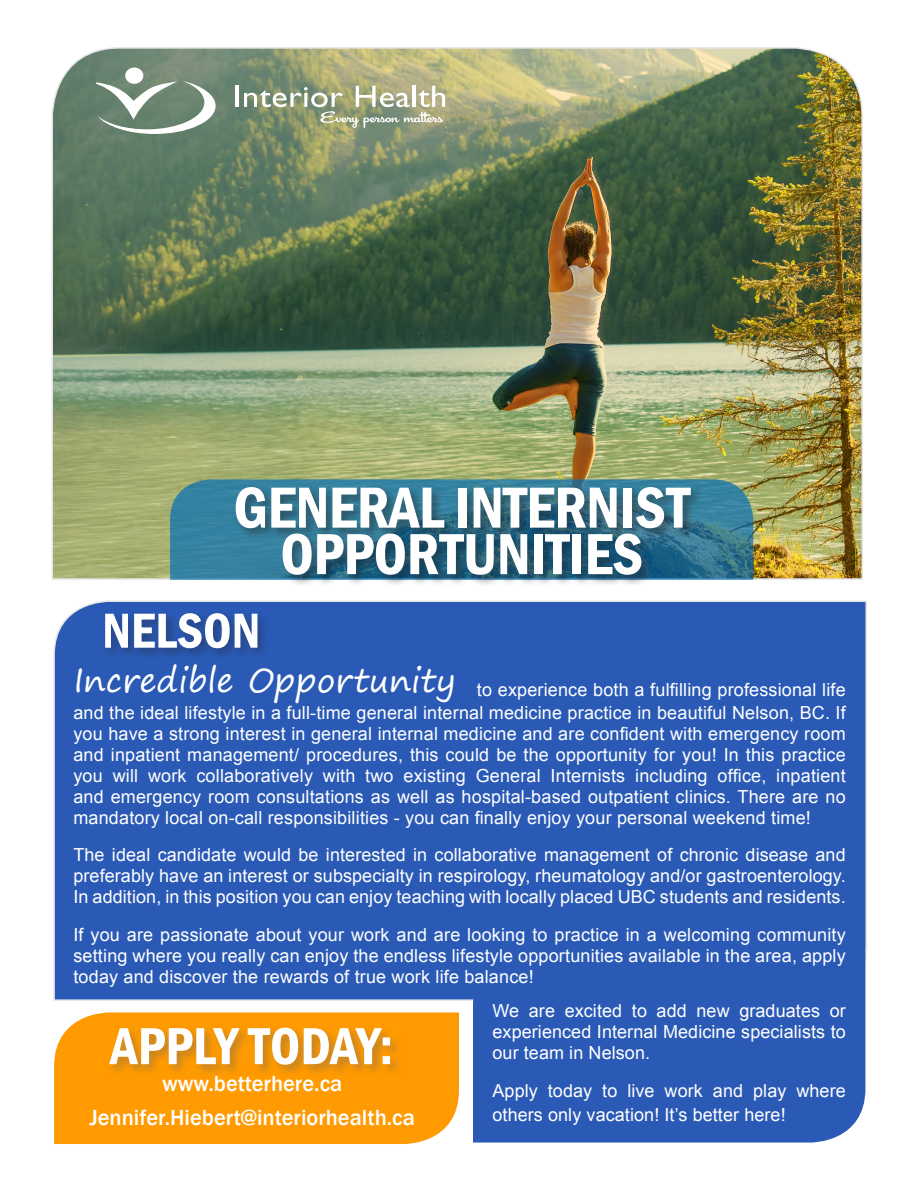
<style>
.page{position:relative;width:918px;height:1188px;background:#fff}
.page>*{position:absolute;margin:0;border:0;box-sizing:border-box;transform-origin:0 0}
.t1{font:600 condensed 60px "Franklin Gothic";letter-spacing:-.01em;color:#fff}
.t2{font:600 condensed 54px "Franklin Gothic";color:#fff}
.t3{font:600 condensed 51px "Franklin Gothic";color:#fff}
.t4{font:500 22.5px "Franklin Gothic";color:#fff}
.t5{font:18px/21.3px "Arial";letter-spacing:.005em;color:#fff;text-align:justify}
</style>
<div class="page">
<div style="left:54px;top:1012px;width:405px;height:132px;background:#ff9a00"></div>
<img style="left:51px;top:47px;width:812px;height:533px">
<div style="left:125px;top:67px;width:18px;height:17px;background:#fff;border-radius:50%"></div>
<svg style="left:96px;top:81px;width:120px;height:53px"></svg>
<hr style="left:236px;top:86px;width:3px;height:21px;background:#fff">
<svg style="left:244px;top:86px;width:201px;height:42px;background:#a3ab8d"></svg>
<svg style="left:170px;top:479px;width:583px;height:101px;background:#3d839a"></svg>
<div style="left:53px;top:600px;width:814px;height:402px;background:#2a5ab5"></div>
<div style="left:102px;top:610px;width:168px;height:51px;background:#231f20;opacity:.37"></div>
<div style="left:233px;top:484px;width:470px;height:103px;background:#231f20;opacity:.47"></div>
<div style="left:107px;top:1025px;width:296px;height:52px;background:#666263;opacity:.39"></div>
<div style="left:473px;top:952px;width:392px;height:191px;background:#2a5ab5"></div>
<p class="t1" style="left:233px;top:468px;width:458px">GENERAL INTERNIST</p>
<p class="t1" style="left:280px;top:514px;width:364px">OPPORTUNITIES</p>
<p class="t3" style="left:102px;top:597px;width:160px">NELSON</p>
<p class="t5" style="left:73px;top:679px;width:774px"><sup>Incredible</sup> <sup>Opportunity</sup> to experience both a fulfilling professional life and the ideal lifestyle in a full-time general internal medicine practice in beautiful Nelson, BC. If you have a strong interest in general internal medicine and are confident with emergency room and inpatient management/ procedures, this could be the opportunity for you! In this practice you will work collaboratively with two existing General Internists including office, inpatient and emergency room consultations as well as hospital-based outpatient clinics. There are no mandatory local on-call responsibilities - you can finally enjoy your personal weekend time!</p>
<p class="t5" style="left:73px;top:845px;width:774px">The ideal candidate would be interested in collaborative management of chronic disease and preferably have an interest or subspecialty in respirology, rheumatology and/or gastroenterology.<br>In addition, in this position you can enjoy teaching with locally placed UBC students and residents.</p>
<p class="t5" style="left:73px;top:924px;width:774px">If you are passionate about your work and are looking to practice in a welcoming community setting where you really can enjoy the endless lifestyle opportunities available in the area, apply today and discover the rewards of true work life balance!</p>
<p class="t5" style="left:492px;top:1000px;width:355px">We are excited to add new graduates or experienced Internal Medicine specialists to our team in Nelson.</p>
<p class="t5" style="left:492px;top:1079px;width:355px;line-height:23.4px">Apply today to live work and play where others only vacation! It’s better here!</p>
<p class="t2" style="left:110px;top:1010px;width:285px">APPLY TODAY:</p>
<p class="t4" style="left:162px;top:1069px;width:182px">www.betterhere.ca</p>
<p class="t4" style="left:89px;top:1104px;width:327px">Jennifer.Hiebert@interiorhealth.ca</p>
</div>
